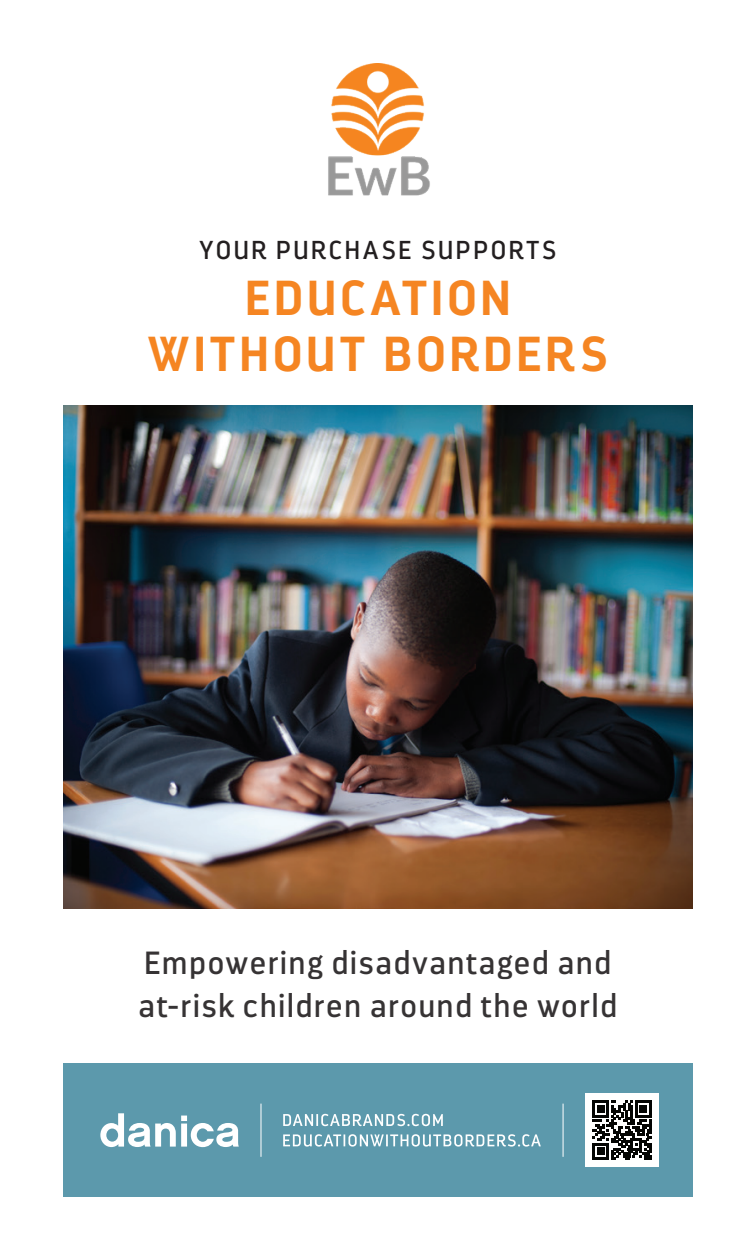
<style>
.page{position:relative;width:756px;height:1260px;background:#fff}
.page>*{position:absolute;margin:0;border:0;box-sizing:border-box;transform-origin:0 0}
.t1{font:700 49px/56px "Darwin";letter-spacing:.08em;color:#f58522;text-align:center}
.t2{font:32.2px/42.7px "Darwin";letter-spacing:.04em;color:#363334}
.t3{font:25.9px "Darwin";letter-spacing:.1em;color:#231f20}
</style>
<div class="page">
<img style="left:63px;top:406px;width:630px;height:503px">
<img style="left:328px;top:63px;width:102px;height:133px">
<div style="left:63px;top:1063px;width:630px;height:134px;background:#5c99ac"></div>
<hr style="left:260px;top:1104px;width:2px;height:53px;background:#fff">
<hr style="left:562px;top:1104px;width:2px;height:53px;background:#fff">
<div style="left:585px;top:1093px;width:74px;height:74px;background:#fff"></div>
<svg style="left:593px;top:1101px;width:58px;height:59px"></svg>
<hr style="left:593px;top:1157px;width:16px;height:3px;background:#040503">
<div style="left:597px;top:1148px;width:7px;height:7px;background:#040503"></div>
<svg style="left:283px;top:1134px;width:258px;height:13px"></svg>
<svg style="left:283px;top:1114px;width:160px;height:12px"></svg>
<svg style="left:100px;top:1113px;width:139px;height:34px"></svg>
<p class="t3" style="left:200px;top:234px;width:358px">YOUR PURCHASE SUPPORTS</p>
<h1 class="t1" style="left:148px;top:270px;width:461px">EDUCATION<br>WITHOUT BORDERS</h1>
<p class="t2" style="left:139px;top:942px;width:480px">Empowering disadvantaged and at-risk children around the world</p>
</div>
